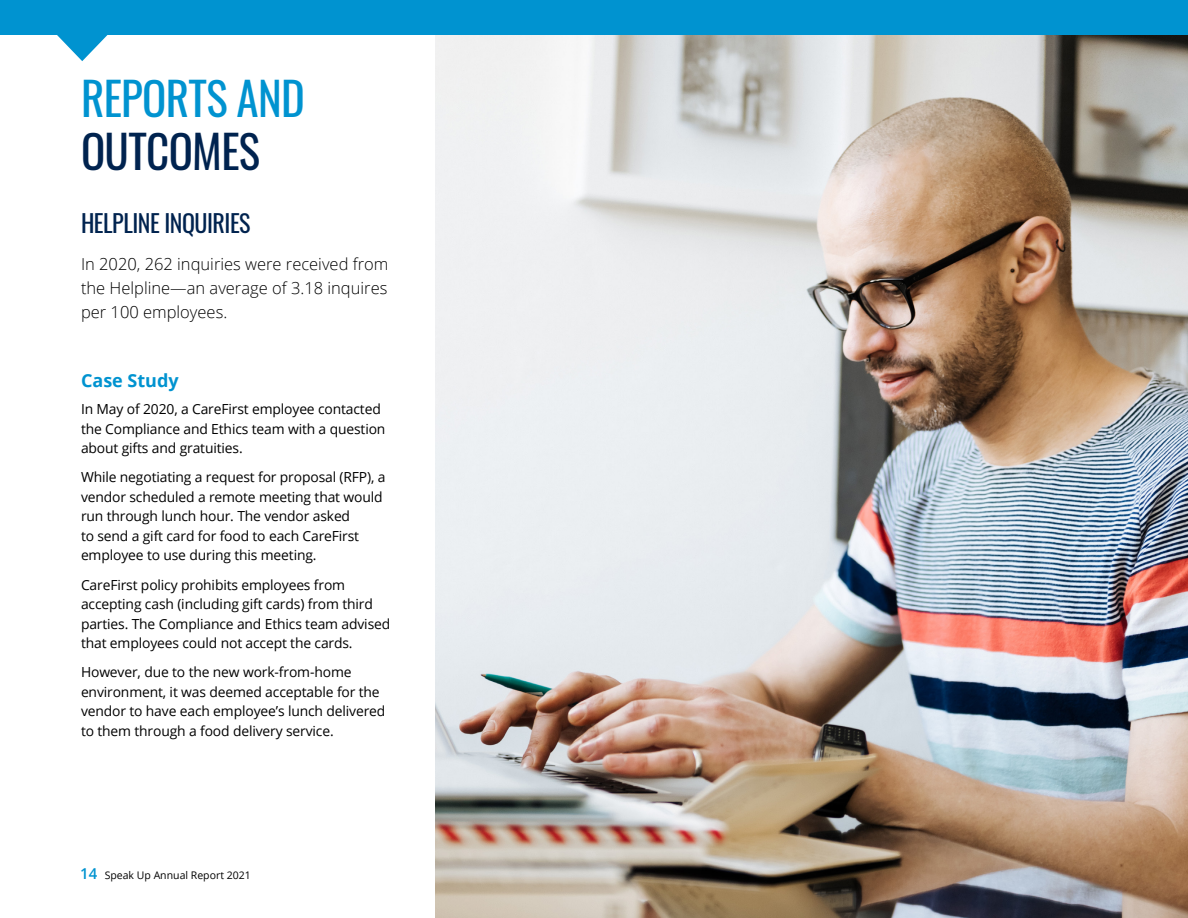
<style>
.page{position:relative;width:1188px;height:918px;background:#fff}
.page>*{position:absolute;margin:0;border:0;box-sizing:border-box;transform-origin:0 0}
.ETHICs-H1_Large{font:45px/52.5px "Oswald";letter-spacing:-.015em;color:#0093d0}
.Ethics-H2{font:24px "Oswald";letter-spacing:-.02em;color:#00234f}
.Ethics-H3{font:700 18px "Open Sans";color:#0093d0}
.FLI-IntroParagraph_c{font:300 16.5px/24px "Open Sans";color:#000;text-align:justify}
.FLI-BodyText{font:13.8px/19.5px "Open Sans";letter-spacing:-.01em;color:#000}
.t1{font:10.5px "Open Sans";color:#000}
.s1{color:#00234f}
.s2{font-weight:600;font-size:15px;color:#0093d0}
</style>
<div class="page">
<img style="left:435px;top:35px;width:753px;height:883px">
<div style="left:0;top:0;width:1188px;height:35px;background:#0093d0"></div>
<svg style="left:57px;top:35px;width:51px;height:26px"></svg>
<p class="ETHICs-H1_Large" style="left:81px;top:68px;width:225px">REPORTS AND<br><span class="s1">OUTCOMES</span></p>
<p class="Ethics-H2" style="left:81px;top:202px;width:171px">HELPLINE INQUIRIES</p>
<p class="FLI-IntroParagraph_c" style="left:81px;top:252px;width:309px">In 2020, 262 inquiries were received from the Helpline—an average of 3.18 inquires per 100 employees.</p>
<p class="Ethics-H3" style="left:81px;top:368px;width:99px">Case Study</p>
<p class="FLI-BodyText" style="left:81px;top:399px;width:306px">In May of 2020, a CareFirst employee contacted the Compliance and Ethics team with a question about gifts and gratuities.</p>
<p class="FLI-BodyText" style="left:81px;top:467px;width:306px">While negotiating a request for proposal (RFP), a vendor scheduled a remote meeting that would run through lunch hour. The vendor asked<br>to send a gift card for food to each CareFirst employee to use during this meeting.</p>
<p class="FLI-BodyText" style="left:81px;top:575px;width:311px">CareFirst policy prohibits employees from accepting cash (including gift cards) from third parties. The Compliance and Ethics team advised that employees could not accept the cards.</p>
<p class="FLI-BodyText" style="left:81px;top:662px;width:306px">However, due to the new work-from-home environment, it was deemed acceptable for the vendor to have each employee’s lunch delivered to them through a food delivery service.</p>
<p class="t1" style="left:80px;top:868px;width:172px"><span class="s2">14</span> Speak Up Annual Report 2021</p>
</div>
